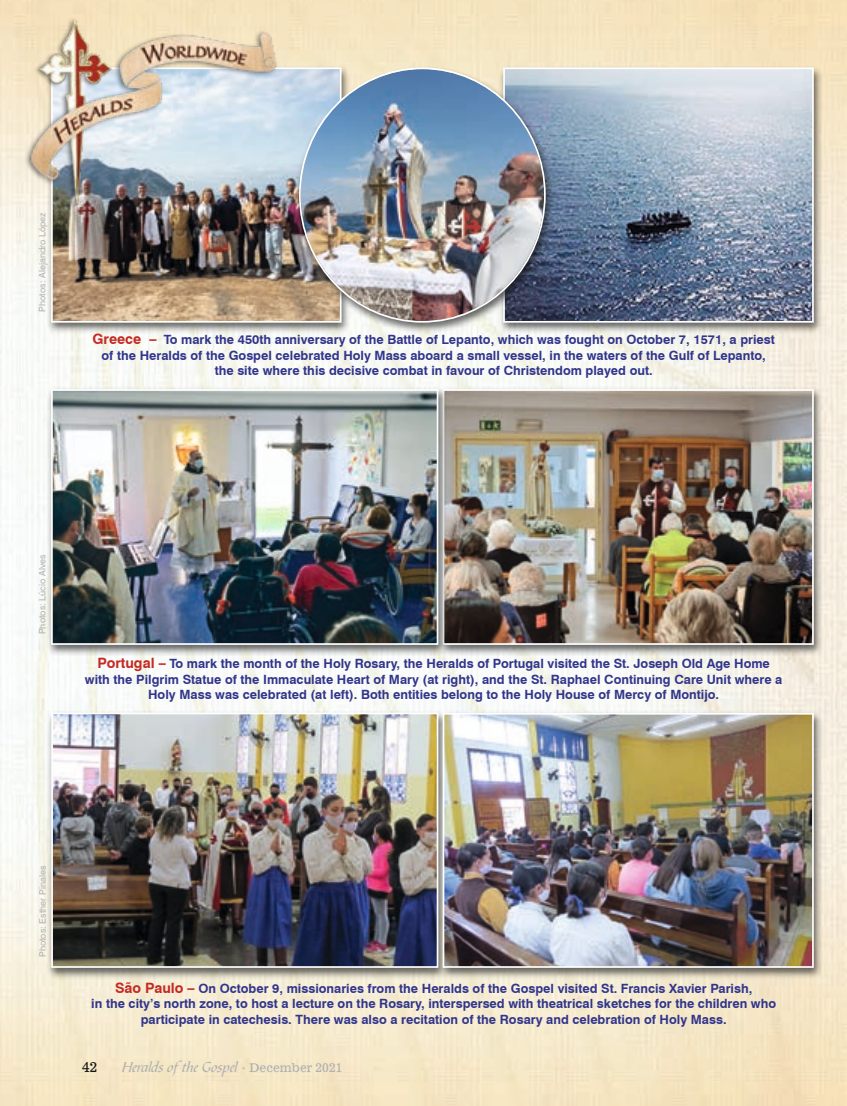
<style>
.page{position:relative;width:847px;height:1106px;background:#fff}
.page>*{position:absolute;margin:0;border:0;box-sizing:border-box;transform-origin:0 0}
.t1{font:15px "Bible Scr T";color:#afb0b0}
.t2{font:13.5px "News 701 BT Roman A";color:#151616}
.t3{font:700 12.75px/15.3px "Swiss 721 BT";color:#31358b;text-align:center}
.t4{font:9px "Swiss 721 BT";letter-spacing:.005em;color:#afb0b0}
.s1{font-size:14.25px;color:#c52a22}
.s2{font-family:"News 701 BT Roman A";font-size:12px}
</style>
<div class="page">
<div style="left:497px;top:65px;width:325px;height:269px;background:#151616;opacity:.65"></div>
<svg style="left:554px;top:67px;width:260px;height:256px;background:#8f9eb2"></svg>
<div style="left:46px;top:65px;width:304px;height:269px;background:#151616;opacity:.65"></div>
<img style="left:50px;top:213px;width:243px;height:110px">
<div style="left:293px;top:65px;width:261px;height:269px;background:#151616;opacity:.65"></div>
<img style="left:300px;top:69px;width:243px;height:252px">
<div style="left:437px;top:386px;width:385px;height:270px;background:#151616;opacity:.65"></div>
<img style="left:447px;top:388px;width:367px;height:257px">
<div style="left:46px;top:386px;width:401px;height:270px;background:#151616;opacity:.65"></div>
<img style="left:50px;top:388px;width:389px;height:257px">
<div style="left:46px;top:710px;width:401px;height:269px;background:#151616;opacity:.65"></div>
<img style="left:50px;top:711px;width:387px;height:257px">
<div style="left:437px;top:710px;width:385px;height:269px;background:#151616;opacity:.65"></div>
<img style="left:441px;top:712px;width:373px;height:256px">
<img style="left:10px;top:0;width:283px;height:213px">
<p class="t4" style="left:37px;top:312px;width:101px;rotate:-90deg">Photos: Alejandro López</p>
<p class="t3" style="left:92px;top:332px;width:683px"><span class="s1">Greece –</span> To mark the 450th anniversary of the Battle of Lepanto, which was fought on October 7, 1571, a priest of the Heralds of the Gospel celebrated Holy Mass aboard a small vessel, in the waters of the Gulf of Lepanto, the site where this decisive combat in favour of Christendom played out.</p>
<p class="t4" style="left:37px;top:634px;width:81px;rotate:-90deg">Photos: Lúcio Alves</p>
<p class="t3" style="left:85px;top:656px;width:698px"><span class="s1">Portugal –</span> To mark the month of the Holy Rosary, the Heralds of Portugal visited the St. Joseph Old Age Home with the Pilgrim Statue of the Immaculate Heart of Mary (at right), and the St. Raphael Continuing Care Unit where a<br>Holy Mass was celebrated (at left). Both entities belong to the Holy House of Mercy of Montijo.</p>
<p class="t4" style="left:37px;top:957px;width:93px;rotate:-90deg">Photos: Esther Pinales</p>
<p class="t3" style="left:91px;top:980px;width:686px"><span class="s1">São Paulo –</span> On October 9, missionaries from the Heralds of the Gospel visited St. Francis Xavier Parish,<br>in the city’s north zone, to host a lecture on the Rosary, interspersed with theatrical sketches for the children who participate in catechesis. There was also a recitation of the Rosary and celebration of Holy Mass.</p>
<p class="t2" style="left:82px;top:1058px;width:17px">42</p>
<p class="t1" style="left:122px;top:1057px;width:222px">Heralds of the Gospel <sub>·</sub> <span class="s2">December 2021</span></p>
</div>
